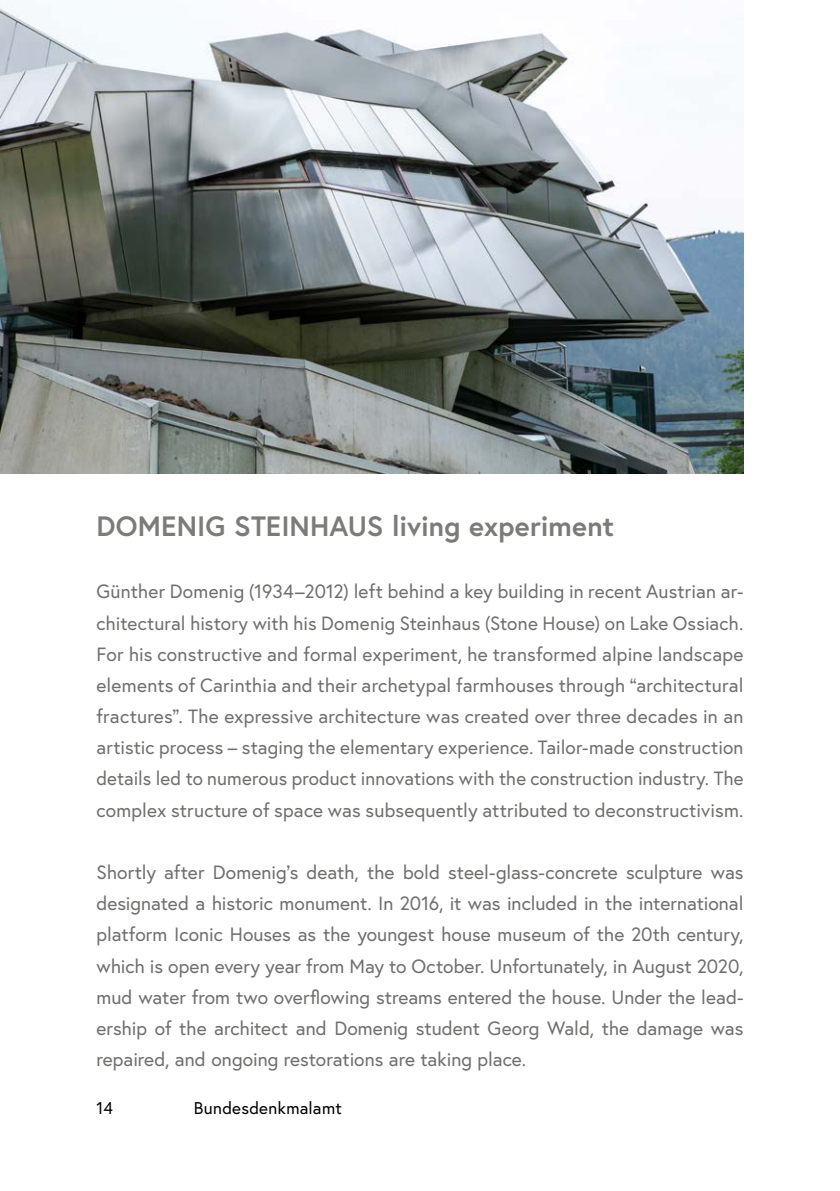
<style>
.page{position:relative;width:840px;height:1191px;background:#fff}
.page>*{position:absolute;margin:0;border:0;box-sizing:border-box;transform-origin:0 0}
.h2_Ohne_Numm_EN{font:700 28px "Europa Austria";color:#7b7b7a}
.p_Abstand_danach_ENG{font:19.2px/31.2px "Europa Austria";letter-spacing:.005em;color:#6f6f6e;text-align:justify}
.t1{font:17px "Europa Austria";letter-spacing:.015em;color:#000}
</style>
<div class="page">
<img style="left:0;top:4px;width:743px;height:469px">
<h1 class="h2_Ohne_Numm_EN" style="left:96px;top:507px;width:519px">DOMENIG STEINHAUS living experiment</h1>
<p class="p_Abstand_danach_ENG" style="left:96px;top:575px;width:648px">Günther Domenig (1934–2012) left behind a key building in recent Austrian ar&shy;chitectural history with his Domenig Steinhaus (Stone House) on Lake Ossiach.<br>For his constructive and formal experiment, he transformed alpine landscape elements of Carinthia and their archetypal farmhouses through “architectural fractures”. The expressive architecture was created over three decades in an artistic process – staging the elementary experience. Tailor-made construction details led to numerous product innovations with the construction industry. The complex structure of space was subsequently attributed to deconstructivism.</p>
<p class="p_Abstand_danach_ENG" style="left:96px;top:856px;width:648px">Shortly after Domenig’s death, the bold steel-glass-concrete sculpture was designated a historic monument. In 2016, it was included in the international platform Iconic Houses as the youngest house museum of the 20th century, which is open every year from May to October. Unfortunately, in August 2020, mud water from two overflowing streams entered the house. Under the lead&shy;ership of the architect and Domenig student Georg Wald, the damage was repaired, and ongoing restorations are taking place.</p>
<p class="t1" style="left:96px;top:1096px;width:18px">14</p>
<p class="t1" style="left:194px;top:1096px;width:149px">Bundesdenkmalamt</p>
</div>
